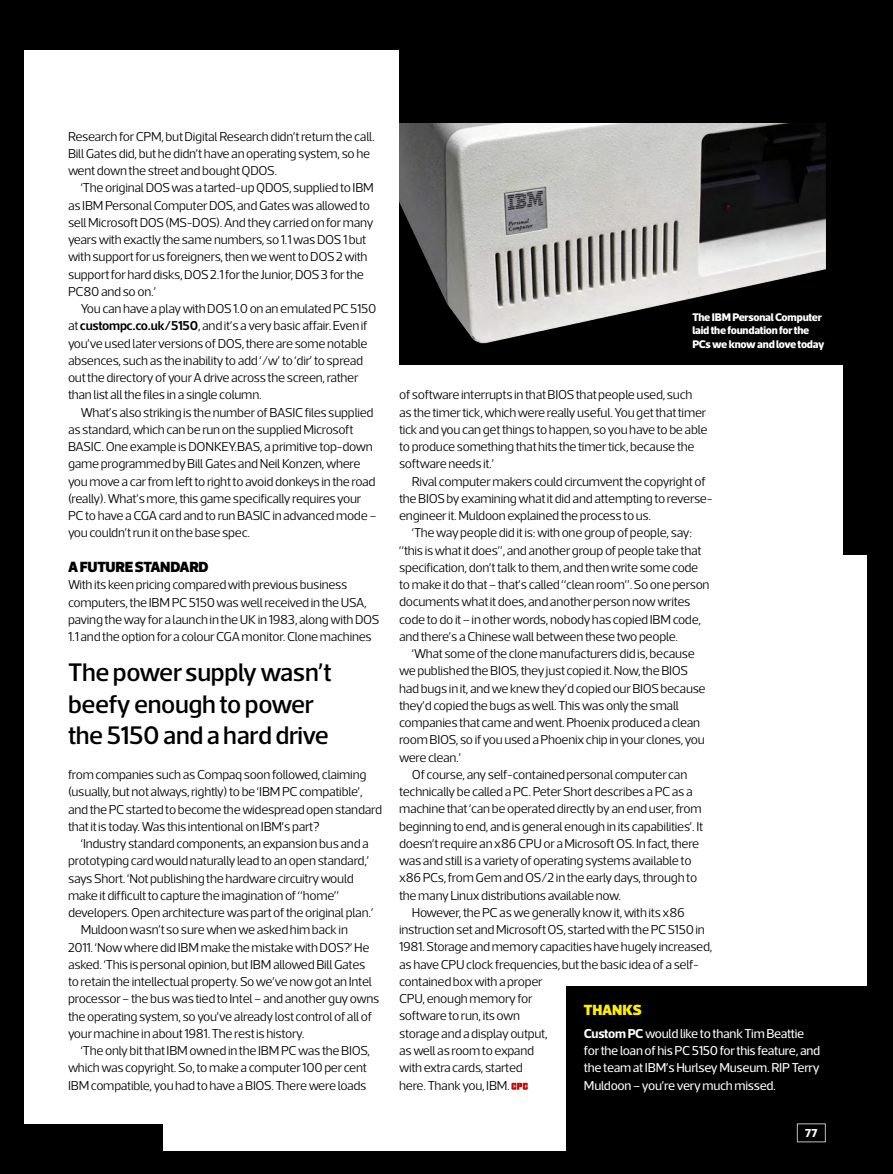
<style>
.page{position:relative;width:893px;height:1174px;background:#fff}
.page>*{position:absolute;margin:0;border:0;box-sizing:border-box;transform-origin:0 0}
.t1{font:500 25.8px/31.5px "Acto";letter-spacing:-.015em;color:#000}
.t2{font:900 15px "Acto";letter-spacing:-.02em;color:#000}
.t3{font:900 15px "Acto";letter-spacing:-.01em;color:#ffed00}
.t4{font:300 13.2px/17.2px "Acto";letter-spacing:-.02em;color:#000}
.t5{font:13.2px/17.2px "Acto";letter-spacing:-.02em;color:#fff}
.t6{font:800 11.7px "Acto";color:#fff}
.t7{font:800 11.25px/13.5px "Acto";letter-spacing:-.02em;color:#fff}
.s1{font-weight:600}
.s2{font-weight:700}
</style>
<div class="page">
<div style="left:0;top:0;width:23px;height:1174px;background:#000"></div>
<div style="left:0;top:1150px;width:893px;height:24px;background:#000"></div>
<div style="left:867px;top:0;width:26px;height:1174px;background:#000"></div>
<svg style="left:511px;top:1082px;width:17px;height:7px"></svg>
<div style="left:399px;top:0;width:494px;height:365px;background:#000"></div>
<div style="left:567px;top:986px;width:326px;height:188px;background:#000"></div>
<img style="left:399px;top:123px;width:426px;height:221px">
<div style="left:0;top:0;width:493px;height:50px;background:#000"></div>
<div style="left:0;top:1124px;width:162px;height:50px;background:#000"></div>
<div style="left:843px;top:45px;width:50px;height:510px;background:#000"></div>
<svg style="left:797px;top:1123px;width:29px;height:19px"></svg>
<p class="t4" style="left:68px;top:127px;width:308px">Research for CPM, but Digital Research didn’t return the call.<br>Bill Gates did, but he didn’t have an operating system, so he went down the street and bought QDOS.</p>
<p class="t4" style="left:68px;top:179px;width:307px;text-indent:13px">‘The original DOS was a tarted-up QDOS, supplied to IBM as IBM Personal Computer DOS, and Gates was allowed to sell Microsoft DOS (MS-DOS). And they carried on for many years with exactly the same numbers, so 1.1 was DOS 1 but with support for us foreigners, then we went to DOS 2 with support for hard disks, DOS 2.1 for the Junior, DOS 3 for the PC80 and so on.’</p>
<p class="t4" style="left:68px;top:300px;width:310px;text-indent:13px">You can have a play with DOS 1.0 on an emulated PC 5150 at <span class="s1">custompc.co.uk/5150</span>, and it’s a very basic affair. Even if you’ve used later versions of DOS, there are some notable absences, such as the inability to add ‘/w’ to ‘dir’ to spread out the directory of your A drive across the screen, rather than list all the files in a single column.</p>
<p class="t4" style="left:68px;top:403px;width:310px;text-indent:13px">What’s also striking is the number of BASIC files supplied as standard, which can be run on the supplied Microsoft BASIC. One example is DONKEY.BAS, a primitive top-down game programmed by Bill Gates and Neil Konzen, where you move a car from left to right to avoid donkeys in the road (really). What’s more, this game specifically requires your PCto have a CGA card and to run BASIC in advanced mode – you couldn’t run it on the base spec.</p>
<p class="t2" style="left:68px;top:557px;width:142px">A FUTURE STANDARD</p>
<p class="t4" style="left:68px;top:576px;width:313px">With its keen pricing compared with previous business computers, the IBM PC 5150 was well received in the USA, paving the way for a launch in the UK in 1983, along with DOS 1.1 and the option for a colour CGA monitor. Clone machines</p>
<h1 class="t1" style="left:68px;top:656px;width:265px">The power supply wasn’t beefy enough to power the 5150 and a hard drive</h1>
<p class="t4" style="left:68px;top:766px;width:316px">from companies such as Compaq soon followed, claiming (usually, but not always, rightly) to be ‘IBM PC compatible’, and the PC started to become the widespread open standard that it is today. Was this intentional on IBM’s part?</p>
<p class="t4" style="left:81px;top:835px;width:290px">‘Industry standard components, an expansion bus and a</p>
<p class="t4" style="left:68px;top:852px;width:303px">prototyping card would naturally lead to an open standard,’</p>
<p class="t4" style="left:68px;top:869px;width:287px">says Short. ‘Not publishing the hardware circuitry would</p>
<p class="t4" style="left:68px;top:886px;width:273px">make it difficult to capture the imagination of “home”</p>
<p class="t4" style="left:68px;top:904px;width:307px">developers. Open architecture was part of the original plan.’</p>
<p class="t4" style="left:81px;top:921px;width:269px">Muldoon wasn’t so sure when we asked him back in</p>
<p class="t4" style="left:68px;top:938px;width:303px">2011. ‘Now where did IBM make the mistake with DOS?’ He</p>
<p class="t4" style="left:68px;top:955px;width:299px">asked. ‘This is personal opinion, but IBM allowed Bill Gates</p>
<p class="t4" style="left:68px;top:973px;width:305px">to retain the intellectual property. So we’ve now got an Intel</p>
<p class="t4" style="left:68px;top:990px;width:313px">processor – the bus was tied to Intel – and another guy owns</p>
<p class="t4" style="left:68px;top:1007px;width:306px">the operating system, so you’ve already lost control of all of</p>
<p class="t4" style="left:68px;top:1024px;width:238px">your machine in about 1981. The rest is history.</p>
<p class="t4" style="left:81px;top:1041px;width:291px">‘The only bit that IBM owned in the IBM PC was the BIOS,</p>
<p class="t4" style="left:68px;top:1059px;width:300px">which was copyright. So, to make a computer 100 per cent</p>
<p class="t4" style="left:68px;top:1076px;width:300px">IBM compatible, you had to have a BIOS. There were loads</p>
<p class="t7" style="left:692px;top:310px;width:134px">The IBM Personal Computer laid the foundation for the<br>PCs we know and love today</p>
<p class="t4" style="left:399px;top:386px;width:310px">of software interrupts in that BIOS that people used, such as the timer tick, which were really useful. You get that timer tick and you can get things to happen, so you have to be able to produce something that hits the timer tick, because the software needs it.’</p>
<p class="t4" style="left:412px;top:472px;width:295px">Rival computer makers could circumvent the copyright of</p>
<p class="t4" style="left:399px;top:489px;width:315px">the BIOS by examining what it did and attempting to reverse-</p>
<p class="t4" style="left:399px;top:507px;width:254px">engineer it. Muldoon explained the process to us.</p>
<p class="t4" style="left:412px;top:524px;width:282px">‘The way people did it is: with one group of people, say:</p>
<p class="t4" style="left:399px;top:541px;width:304px">“this is what it does”, and another group of people take that</p>
<p class="t4" style="left:399px;top:558px;width:301px">specification, don’t talk to them, and then write some code</p>
<p class="t4" style="left:399px;top:576px;width:312px">to make it do that – that’s called “clean room”. So one person</p>
<p class="t4" style="left:399px;top:593px;width:293px">documents what it does, and another person now writes</p>
<p class="t4" style="left:399px;top:610px;width:304px">code to do it – in other words, nobody has copied IBM code,</p>
<p class="t4" style="left:399px;top:627px;width:281px">and there’s a Chinese wall between these two people.</p>
<p class="t4" style="left:412px;top:645px;width:284px">‘What some of the clone manufacturers did is, because</p>
<p class="t4" style="left:399px;top:662px;width:290px">we published the BIOS, they just copied it. Now, the BIOS</p>
<p class="t4" style="left:399px;top:679px;width:308px">had bugs in it, and we knew they’d copied our BIOS because</p>
<p class="t4" style="left:399px;top:696px;width:281px">they’d copied the bugs as well. This was only the small</p>
<p class="t4" style="left:399px;top:714px;width:302px">companies that came and went. Phoenix produced a clean</p>
<p class="t4" style="left:399px;top:731px;width:307px">room BIOS, so if you used a Phoenix chip in your clones, you</p>
<p class="t4" style="left:399px;top:748px;width:64px">were clean.’</p>
<p class="t4" style="left:412px;top:765px;width:277px">Of course, any self-contained personal computer can</p>
<p class="t4" style="left:399px;top:783px;width:295px">technically be called a PC. Peter Short describes a PC as a</p>
<p class="t4" style="left:399px;top:800px;width:304px">machine that ‘can be operated directly by an end user, from</p>
<p class="t4" style="left:399px;top:817px;width:306px">beginning to end, and is general enough in its capabilities’. It</p>
<p class="t4" style="left:399px;top:834px;width:302px">doesn’t require an x86 CPU or a Microsoft OS. In fact, there</p>
<p class="t4" style="left:399px;top:852px;width:294px">was and still is a variety of operating systems available to</p>
<p class="t4" style="left:399px;top:869px;width:300px">x86 PCs, from Gem and OS/2 in the early days, through to</p>
<p class="t4" style="left:399px;top:886px;width:224px">the many Linux distributions available now.</p>
<p class="t4" style="left:412px;top:903px;width:274px">However, the PC as we generally know it, with its x86</p>
<p class="t4" style="left:399px;top:921px;width:307px">instruction set and Microsoft OS, started with the PC 5150 in</p>
<p class="t4" style="left:399px;top:938px;width:315px">1981. Storage and memory capacities have hugely increased,</p>
<p class="t4" style="left:399px;top:955px;width:301px">as have CPU clock frequencies, but the basic idea of a self-</p>
<p class="t4" style="left:399px;top:972px;width:145px">contained box with a proper</p>
<p class="t4" style="left:399px;top:990px;width:135px">CPU, enough memory for</p>
<p class="t4" style="left:399px;top:1007px;width:122px">software to run, its own</p>
<p class="t4" style="left:399px;top:1024px;width:150px">storage and a display output,</p>
<p class="t4" style="left:399px;top:1041px;width:137px">as well as room to expand</p>
<p class="t4" style="left:399px;top:1059px;width:125px">with extra cards, started</p>
<p class="t4" style="left:399px;top:1076px;width:112px">here. Thank you, IBM.</p>
<p class="t3" style="left:584px;top:1000px;width:59px">THANKS</p>
<p class="t5" style="left:584px;top:1024px;width:238px"><span class="s2">Custom PC</span> would like to thank Tim Beattie for the loan of his PC 5150 for this feature, and the team at IBM’s Hurlsey Museum. RIP Terry Muldoon – you’re very much missed.</p>
<p class="t6" style="left:805px;top:1126px;width:14px">77</p>
</div>
